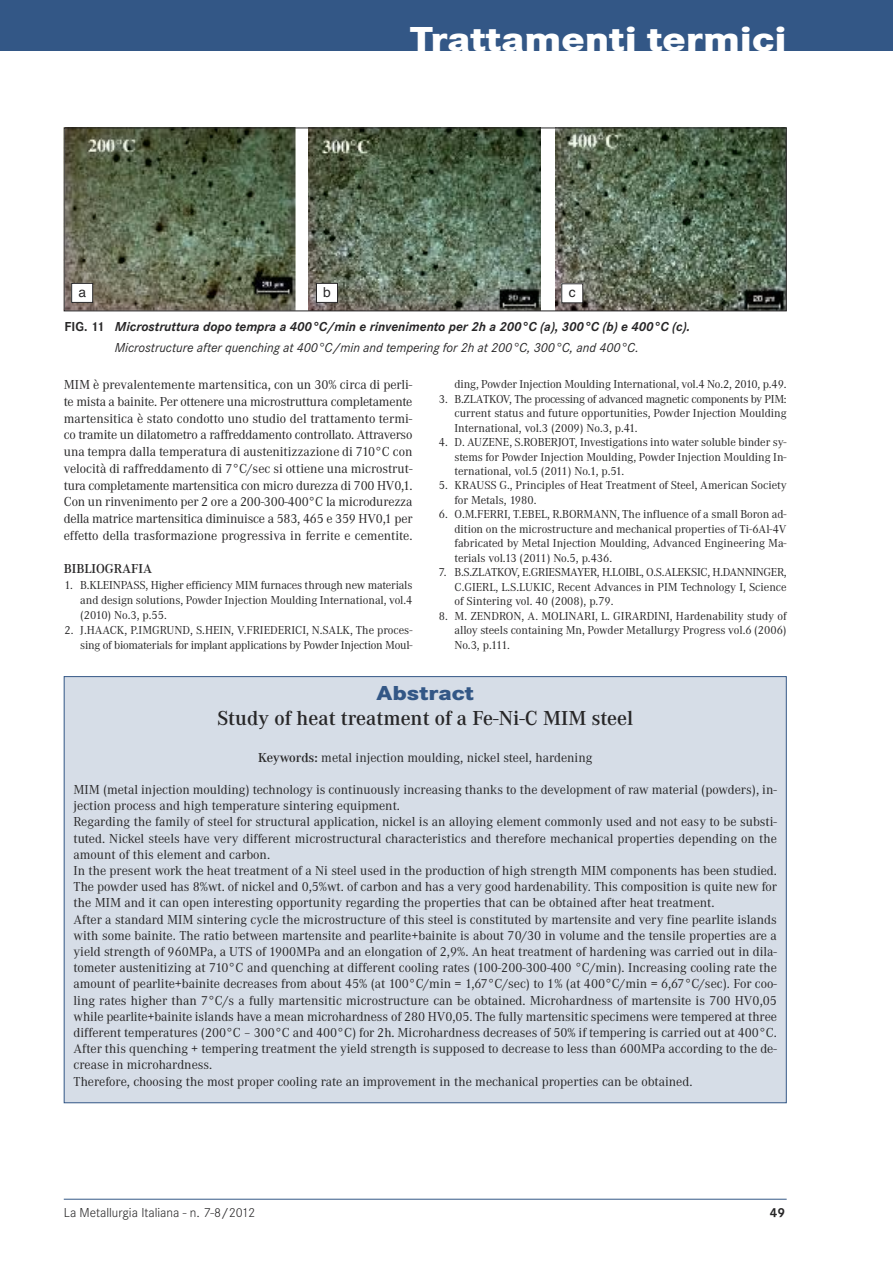
<style>
.page{position:relative;width:893px;height:1263px;background:#fff}
.page>*{position:absolute;margin:0;border:0;box-sizing:border-box;transform-origin:0 0}
.t1{font:800 36px "Corporate S";color:#fff;scale:1.14 1}
.t2{font:600 21px "Corporate A";color:#272627}
.t3{font:800 21px "Corporate S";color:#335786;scale:1.14 1}
.t4{font:13.8px "Helvetica";color:#272627}
.t5{font:13.5px/16.2px "Corporate A";color:#272627;text-align:justify}
.t6{font:italic 700 13.5px/20.4px "Corporate S";color:#272627;text-align:center}
.t7{font:300 13.5px "Corporate S";color:#272627}
.t8{font:600 13.5px "Corporate A";color:#272627}
.t9{font:700 13.5px "Corporate S";color:#272627}
.t10{font:12px/14.4px "Corporate A";color:#272627;text-align:justify}
.t11{font:12px/14.9px "Corporate A";letter-spacing:-.02em;color:#272627;text-align:right}
.s1{font-style:normal}
.s2{font-weight:400}
.s3{font-weight:600}
</style>
<div class="page">
<div style="left:0;top:0;width:893px;height:51px;background:#335786"></div>
<hr style="left:64px;top:1199px;width:723px;height:1px;background:#335786">
<img style="left:66px;top:130px;width:230px;height:179px">
<img style="left:309px;top:130px;width:232px;height:179px">
<img style="left:555px;top:130px;width:230px;height:179px">
<div style="left:64px;top:128px;width:723px;height:183px;border:1px solid #272627"></div>
<div style="left:72px;top:283px;width:21px;height:19px;background:#fff"></div>
<div style="left:71px;top:283px;width:22px;height:20px;border:1px solid #272627"></div>
<div style="left:316px;top:283px;width:21px;height:19px;background:#fff"></div>
<div style="left:316px;top:283px;width:22px;height:20px;border:1px solid #272627"></div>
<div style="left:562px;top:284px;width:21px;height:19px;background:#fff"></div>
<div style="left:561px;top:283px;width:22px;height:20px;border:1px solid #272627"></div>
<div style="left:65px;top:677px;width:721px;height:425px;background:#d6dde7"></div>
<h1 class="t1" style="left:410px;top:18px;width:332px">Trattamenti termici</h1>
<p class="t4" style="left:78px;top:284px;width:9px">a</p>
<p class="t4" style="left:323px;top:284px;width:9px">b</p>
<p class="t4" style="left:569px;top:284px;width:8px">c</p>
<p class="t6" style="left:65px;top:316px;width:627px"><span class="s1">FIG. 11</span> Microstruttura dopo tempra a 400°C/min e rinvenimento per 2h a 200°C (a), 300°C (b) e 400°C (c).<br><span class="s2">Microstructure after quenching at 400°C/min and tempering for 2h at 200°C, 300°C, and 400°C.</span></p>
<p class="t5" style="left:64px;top:376px;width:350px;line-height:16.6px">MIM è prevalentemente martensitica, con un 30% circa di perli&shy;te mista a bainite. Per ottenere una microstruttura completamente martensitica è stato condotto uno studio del trattamento termi&shy;co tramite un dilatometro a raffreddamento controllato. Attraverso una tempra dalla temperatura di austenitizzazione di 710°C con velocità di raffreddamento di 7°C/sec si ottiene una microstrut&shy;tura completamente martensitica con micro durezza di 700 HV0,1.<br>Con un rinvenimento per 2 ore a 200-300-400°C la microdurezza della matrice martensitica diminuisce a 583, 465 e 359 HV0,1 per effetto della trasformazione progressiva in ferrite e cementite.</p>
<p class="t8" style="left:64px;top:561px;width:90px">BIBLIOGRAFIA</p>
<p class="t10" style="left:80px;top:577px;width:334px;line-height:14.9px;text-indent:-16px">1. B.KLEINPASS, Higher efficiency MIM furnaces through new materials and design solutions, Powder Injection Moulding International, vol.4 (2010) No.3, p.55.</p>
<p class="t11" style="left:65px;top:622px;width:349px">2. J.HAACK, P.IMGRUND, S.HEIN, V.FRIEDERICI, N.SALK, The proces&shy;sing of biomaterials for implant applications by Powder Injection Moul-</p>
<p class="t10" style="left:454px;top:377px;width:334px">ding, Powder Injection Moulding International, vol.4 No.2, 2010, p.49.</p>
<p class="t10" style="left:454px;top:391px;width:334px;text-indent:-16px">3. B.ZLATKOV, The processing of advanced magnetic components by PIM: current status and future opportunities, Powder Injection Moulding International, vol.3 (2009) No.3, p.41.</p>
<p class="t10" style="left:454px;top:435px;width:334px;text-indent:-16px">4. D. AUZENE, S.ROBERJOT, Investigations into water soluble binder sy&shy;stems for Powder Injection Moulding, Powder Injection Moulding In&shy;ternational, vol.5 (2011) No.1, p.51.</p>
<p class="t10" style="left:454px;top:478px;width:334px;text-indent:-16px">5. KRAUSS G., Principles of Heat Treatment of Steel, American Society for Metals, 1980.</p>
<p class="t10" style="left:454px;top:507px;width:334px;text-indent:-16px">6. O.M.FERRI, T.EBEL, R.BORMANN, The influence of a small Boron ad&shy;dition on the microstructure and mechanical properties of Ti-6Al-4V fabricated by Metal Injection Moulding, Advanced Engineering Ma&shy;terials vol.13 (2011) No.5, p.436.</p>
<p class="t10" style="left:454px;top:565px;width:334px;text-indent:-16px">7. B.S.ZLATKOV, E.GRIESMAYER, H.LOIBL, O.S.ALEKSIC, H.DANNINGER, C.GIERL, L.S.LUKIC, Recent Advances in PIM Technology I, Science of Sintering vol. 40 (2008), p.79.</p>
<p class="t10" style="left:454px;top:608px;width:334px;text-indent:-16px">8. M. ZENDRON, A. MOLINARI, L. GIRARDINI, Hardenability study of alloy steels containing Mn, Powder Metallurgy Progress vol.6 (2006)<br>No.3, p.111.</p>
<h2 class="t3" style="left:376px;top:680px;width:87px">Abstract</h2>
<h2 class="t2" style="left:217px;top:706px;width:417px">Study of heat treatment of a Fe-Ni-C MIM steel</h2>
<p class="t5" style="left:258px;top:749px;width:336px"><span class="s3">Keywords:</span> metal injection moulding, nickel steel, hardening</p>
<p class="t5" style="left:74px;top:781px;width:705px;text-align:left">MIM (metal injection moulding) technology is continuously increasing thanks to the development of raw material (powders), in&shy;jection process and high temperature sintering equipment.<br>Regarding the family of steel for structural application, nickel is an alloying element commonly used and not easy to be substi&shy;tuted. Nickel steels have very different microstructural characteristics and therefore mechanical properties depending on the amount of this element and carbon.<br>In the present work the heat treatment of a Ni steel used in the production of high strength MIM components has been studied.<br>The powder used has 8%wt. of nickel and 0,5%wt. of carbon and has a very good hardenability. This composition is quite new for the MIM and it can open interesting opportunity regarding the properties that can be obtained after heat treatment.<br>After a standard MIM sintering cycle the microstructure of this steel is constituted by martensite and very fine pearlite islands with some bainite. The ratio between martensite and pearlite+bainite is about 70/30 in volume and the tensile properties are a yield strength of 960MPa, a UTS of 1900MPa and an elongation of 2,9%. An heat treatment of hardening was carried out in dila&shy;tometer austenitizing at 710°C and quenching at different cooling rates (100-200-300-400 °C/min). Increasing cooling rate the amount of pearlite+bainite decreases from about 45% (at 100°C/min = 1,67°C/sec) to 1% (at 400°C/min = 6,67°C/sec). For coo&shy;ling rates higher than 7°C/s a fully martensitic microstructure can be obtained. Microhardness of martensite is 700 HV0,05 while pearlite+bainite islands have a mean microhardness of 280 HV0,05. The fully martensitic specimens were tempered at three different temperatures (200°C – 300°C and 400°C) for 2h. Microhardness decreases of 50% if tempering is carried out at 400°C.<br>After this quenching + tempering treatment the yield strength is supposed to decrease to less than 600MPa according to the de&shy;crease in microhardness.<br>Therefore, choosing the most proper cooling rate an improvement in the mechanical properties can be obtained.</p>
<p class="t7" style="left:64px;top:1204px;width:193px">La Metallurgia Italiana - n. 7-8/2012</p>
<p class="t9" style="left:770px;top:1204px;width:17px">49</p>
</div>
